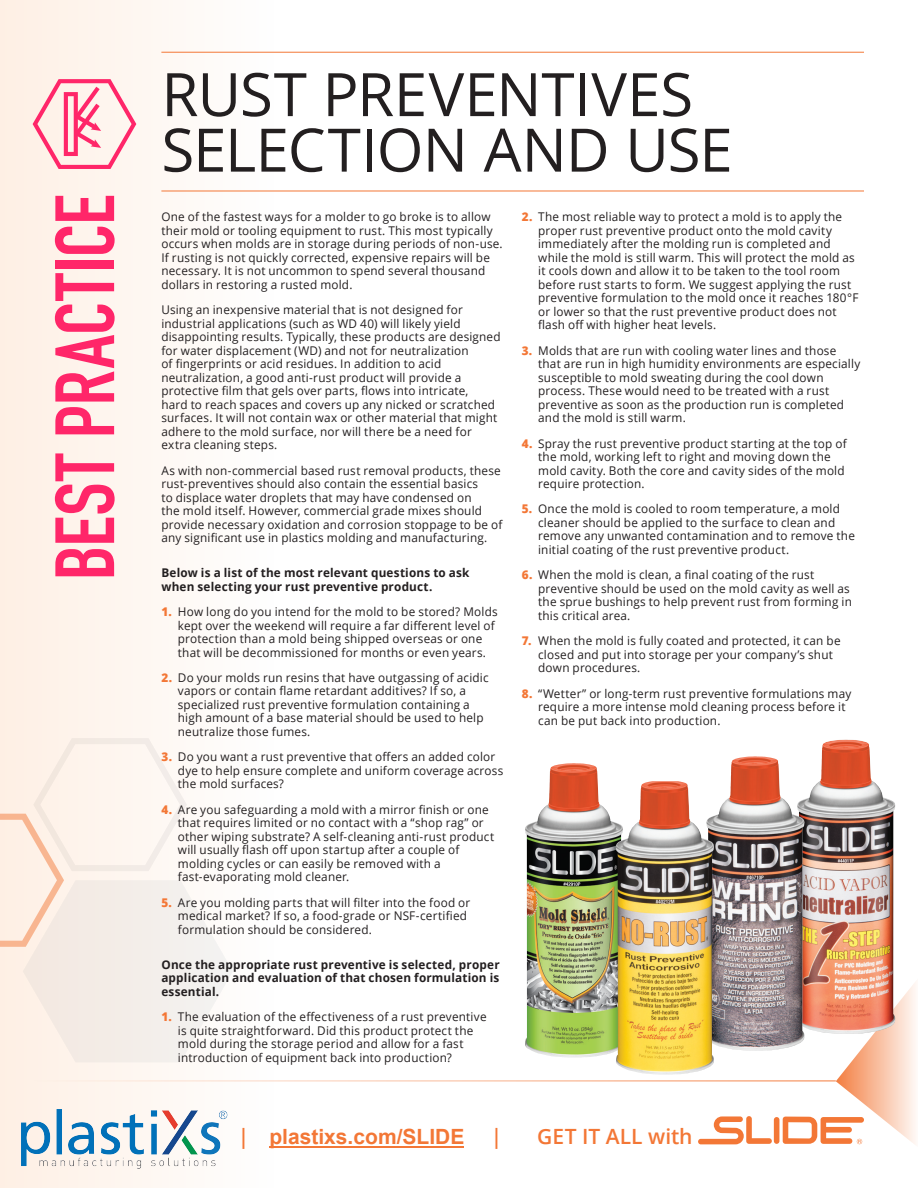
<style>
.page{position:relative;width:918px;height:1188px;background:#fff}
.page>*{position:absolute;margin:0;border:0;box-sizing:border-box;transform-origin:0 0}
.t1{font:700 82.5px "DIN Condensed";color:#ff2669}
.t2{font:60px/55.5px "Open Sans";letter-spacing:-.01em;color:#231f20}
.t3{font:700 21px "Arial";color:#f37736}
.t4{font:600 21px "Open Sans";color:#f37736}
.t5{font:12px/13.5px "Open Sans";letter-spacing:.015em;color:#231f20}
.t6{font:700 12px/13.5px "Open Sans";letter-spacing:.015em;color:#231f20}
.s1{font-weight:800;color:#f37736}
</style>
<div class="page">
<div style="left:0;top:0;width:274px;height:1188px;background:linear-gradient(to right,#feefe4,#fefefe)"></div>
<svg style="left:698px;top:1116px;width:74px;height:28px"></svg>
<div style="left:774px;top:1117px;width:5px;height:27px;background:#f37736;border-radius:3px"></div>
<hr style="left:27px;top:1081px;width:809px;height:1px;background:#f37736">
<svg style="left:783px;top:982px;width:133px;height:163px"></svg>
<svg style="left:0;top:738px;width:233px;height:324px"></svg>
<hr style="left:161px;top:52px;width:703px;height:1px;background:#f37736">
<hr style="left:161px;top:191px;width:703px;height:1px;background:#f37736">
<img style="left:805px;top:740px;width:91px;height:294px">
<img style="left:525px;top:763px;width:91px;height:295px">
<svg style="left:33px;top:79px;width:103px;height:90px"></svg>
<img style="left:714px;top:756px;width:91px;height:295px">
<img style="left:616px;top:781px;width:98px;height:294px">
<hr style="left:269px;top:1147px;width:195px;height:1px;background:#f37736">
<img style="left:22px;top:1110px;width:205px;height:59px">
<h1 class="t1" style="left:30px;top:580px;width:387px;rotate:-90deg">BEST PRACTICE</h1>
<h2 class="t2" style="left:161px;top:65px;width:573px">RUST PREVENTIVES<br>SELECTION AND USE</h2>
<p class="t5" style="left:161px;top:210px;width:343px">One of the fastest ways for a molder to go broke is to allow their mold or tooling equipment to rust. This most typically occurs when molds are in storage during periods of non-use.<br>If rusting is not quickly corrected, expensive repairs will be necessary. It is not uncommon to spend several thousand dollars in restoring a rusted mold.</p>
<p class="t5" style="left:161px;top:303px;width:341px">Using an inexpensive material that is not designed for industrial applications (such as WD 40) will likely yield disappointing results. Typically, these products are designed for water displacement (WD) and not for neutralization<br>of fingerprints or acid residues. In addition to acid neutralization, a good anti-rust product will provide a protective film that gels over parts, flows into intricate,<br>hard to reach spaces and covers up any nicked or scratched surfaces. It will not contain wax or other material that might adhere to the mold surface, nor will there be a need for extra cleaning steps.</p>
<p class="t5" style="left:161px;top:463px;width:343px">As with non-commercial based rust removal products, these rust-preventives should also contain the essential basics<br>to displace water droplets that may have condensed on<br>the mold itself. However, commercial grade mixes should provide necessary oxidation and corrosion stoppage to be of any significant use in plastics molding and manufacturing.</p>
<p class="t6" style="left:161px;top:566px;width:310px">Below is a list of the most relevant questions to ask when selecting your rust preventive product.</p>
<p class="t5" style="left:178px;top:605px;width:321px;text-indent:-16px"><span class="s1">1.</span> How long do you intend for the mold to be stored? Molds kept over the weekend will require a far different level of protection than a mold being shipped overseas or one that will be decommissioned for months or even years.</p>
<p class="t5" style="left:178px;top:671px;width:312px;text-indent:-16px"><span class="s1">2.</span> Do your molds run resins that have outgassing of acidic vapors or contain flame retardant additives? If so, a specialized rust preventive formulation containing a high amount of a base material should be used to help neutralize those fumes.</p>
<p class="t5" style="left:178px;top:750px;width:327px;text-indent:-16px"><span class="s1">3.</span> Do you want a rust preventive that offers an added color dye to help ensure complete and uniform coverage across the mold surfaces?</p>
<p class="t5" style="left:178px;top:802px;width:318px;text-indent:-16px"><span class="s1">4.</span> Are you safeguarding a mold with a mirror finish or one that requires limited or no contact with a “shop rag” or other wiping substrate? A self-cleaning anti-rust product will usually flash off upon startup after a couple of molding cycles or can easily be removed with a fast-evaporating mold cleaner.</p>
<p class="t5" style="left:178px;top:895px;width:294px;text-indent:-16px"><span class="s1">5.</span> Are you molding parts that will filter into the food or medical market? If so, a food-grade or NSF-certified formulation should be considered.</p>
<p class="t6" style="left:161px;top:957px;width:340px;text-align:justify">Once the appropriate rust preventive is selected, proper application and evaluation of that chosen formulation is essential.</p>
<p class="t5" style="left:178px;top:1010px;width:310px;text-indent:-16px"><span class="s1">1.</span> The evaluation of the effectiveness of a rust preventive is quite straightforward. Did this product protect the mold during the storage period and allow for a fast introduction of equipment back into production?</p>
<p class="t5" style="left:538px;top:210px;width:322px;text-indent:-17px"><span class="s1">2.</span> The most reliable way to protect a mold is to apply the proper rust preventive product onto the mold cavity immediately after the molding run is completed and while the mold is still warm. This will protect the mold as it cools down and allow it to be taken to the tool room before rust starts to form. We suggest applying the rust preventive formulation to the mold once it reaches 180°F or lower so that the rust preventive product does not flash off with higher heat levels.</p>
<p class="t5" style="left:538px;top:343px;width:324px;text-indent:-16px"><span class="s1">3.</span> Molds that are run with cooling water lines and those that are run in high humidity environments are especially susceptible to mold sweating during the cool down process. These would need to be treated with a rust preventive as soon as the production run is completed and the mold is still warm.</p>
<p class="t5" style="left:538px;top:436px;width:310px;text-indent:-16px"><span class="s1">4.</span> Spray the rust preventive product starting at the top of the mold, working left to right and moving down the mold cavity. Both the core and cavity sides of the mold require protection.</p>
<p class="t5" style="left:538px;top:502px;width:318px;text-indent:-16px"><span class="s1">5.</span> Once the mold is cooled to room temperature, a mold cleaner should be applied to the surface to clean and remove any unwanted contamination and to remove the initial coating of the rust preventive product.</p>
<p class="t5" style="left:538px;top:568px;width:315px;text-indent:-16px"><span class="s1">6.</span> When the mold is clean, a final coating of the rust preventive should be used on the mold cavity as well as the sprue bushings to help prevent rust from forming in this critical area.</p>
<p class="t5" style="left:538px;top:634px;width:304px;text-indent:-16px"><span class="s1">7.</span> When the mold is fully coated and protected, it can be closed and put into storage per your company’s shut down procedures.</p>
<p class="t5" style="left:538px;top:686px;width:315px;text-indent:-16px"><span class="s1">8.</span> “Wetter” or long-term rust preventive formulations may require a more intense mold cleaning process before it can be put back into production.</p>
<h3 class="t3" style="left:269px;top:1121px;width:196px">plastixs.com/SLIDE</h3>
<h3 class="t4" style="left:491px;top:1122px;width:13px">|</h3>
<h3 class="t4" style="left:238px;top:1122px;width:13px">|</h3>
<h3 class="t4" style="left:537px;top:1122px;width:157px">GET IT ALL with</h3>
</div>
